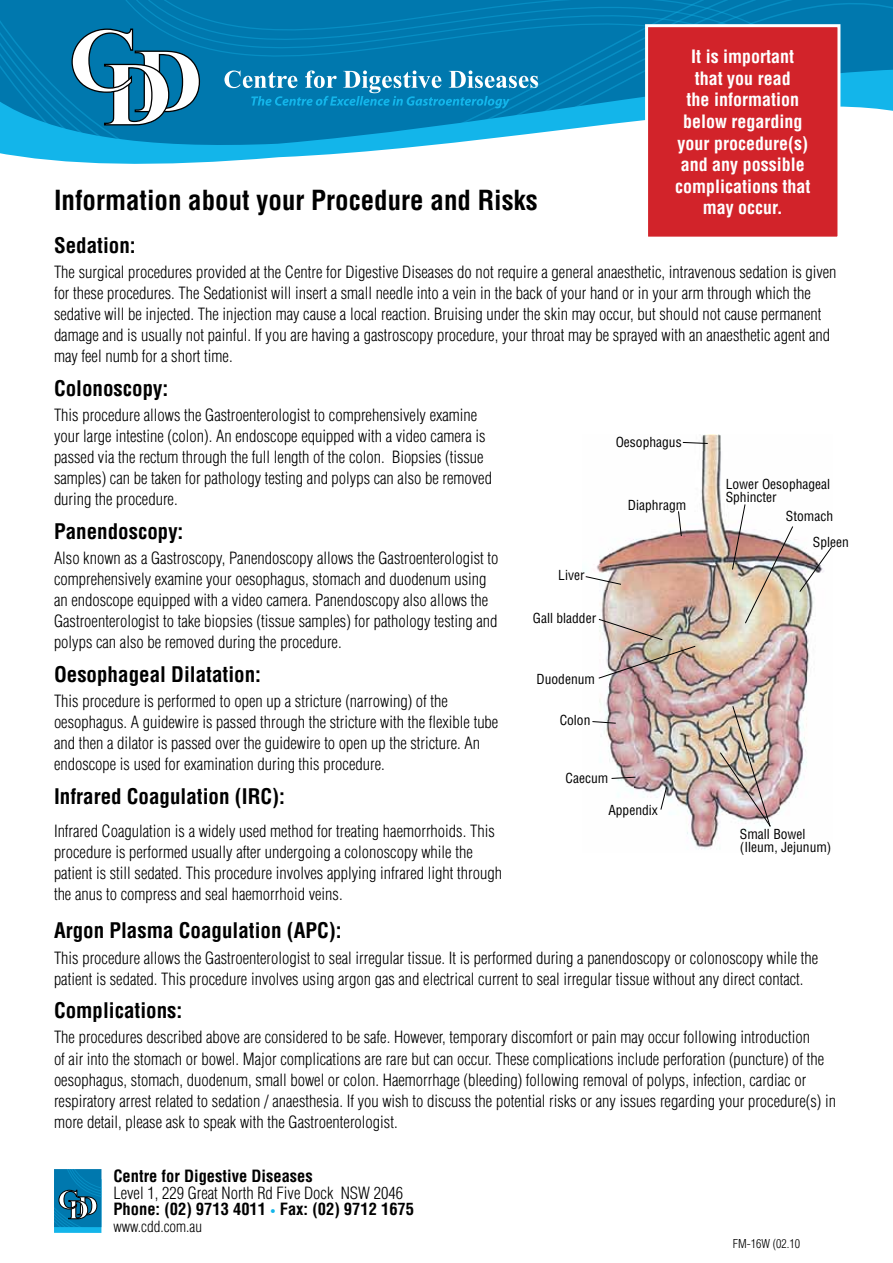
<style>
.page{position:relative;width:893px;height:1263px;background:#fff}
.page>*{position:absolute;margin:0;border:0;box-sizing:border-box;transform-origin:0 0}
.t1{font:700 condensed 27px "Helvetica";color:#000}
.t2{font:700 condensed 21px "Helvetica";color:#000}
.t3{font:700 condensed 18px/21.6px "Helvetica";color:#fff;text-align:center}
.t4{font:300 condensed 16.5px/21px "Helvetica";color:#000}
.t5{font:700 condensed 16.5px "Helvetica";color:#000}
.t6{font:300 condensed 15px "Helvetica";color:#000}
.t7{font:condensed 13.5px/13.5px "Helvetica";color:#000}
.t8{font:300 condensed 12px "Helvetica";color:#000}
.s1{font-weight:700}
.s2{font-size:10.5px;color:#13b5ea}
</style>
<div class="page">
<svg style="left:201px;top:0;width:613px;height:67px;background:#0079af"></svg>
<svg style="left:0;top:0;width:201px;height:67px;background:#147eae"></svg>
<svg style="left:224px;top:3px;width:669px;height:64px;background:#007ab0"></svg>
<svg style="left:0;top:67px;width:893px;height:97px"></svg>
<div style="left:54px;top:1179px;width:47px;height:54px;background:#13b5ea"></div>
<svg style="left:54px;top:1169px;width:47px;height:58px;background:#1879a5"></svg>
<div style="left:647px;top:26px;width:192px;height:212px;background:#d2232a"></div>
<div style="left:645px;top:24px;width:195px;height:216px;border:3px solid #fff"></div>
<img style="left:582px;top:434px;width:228px;height:416px">
<svg style="left:682px;top:442px;width:26px;height:2px"></svg>
<svg style="left:678px;top:510px;width:4px;height:27px"></svg>
<img style="left:732px;top:504px;width:100px;height:120px">
<svg style="left:585px;top:576px;width:37px;height:9px"></svg>
<svg style="left:592px;top:721px;width:24px;height:3px"></svg>
<svg style="left:611px;top:776px;width:25px;height:3px"></svg>
<svg style="left:660px;top:786px;width:7px;height:24px"></svg>
<img style="left:719px;top:705px;width:52px;height:122px">
<img style="left:598px;top:618px;width:98px;height:61px">
<p class="t3" style="left:675px;top:46px;width:137px">It is important that you read<br>the information below regarding your procedure(s) and any possible complications that may occur.</p>
<h1 class="t1" style="left:54px;top:184px;width:485px">Information about your Procedure and Risks</h1>
<p class="t2" style="left:54px;top:232px;width:83px">Sedation:</p>
<p class="t4" style="left:54px;top:261px;width:784px">The surgical procedures provided at the Centre for Digestive Diseases do not require a general anaesthetic, intravenous sedation is given for these procedures. The Sedationist will insert a small needle into a vein in the back of your hand or in your arm through which the sedative will be injected. The injection may cause a local reaction. Bruising under the skin may occur, but should not cause permanent damage and is usually not painful. If you are having a gastroscopy procedure, your throat may be sprayed with an anaesthetic agent and may feel numb for a short time.</p>
<p class="t2" style="left:54px;top:375px;width:116px">Colonoscopy:</p>
<p class="t4" style="left:54px;top:404px;width:439px">This procedure allows the Gastroenterologist to comprehensively examine your large intestine (colon). An endoscope equipped with a video camera is passed via the rectum through the full length of the colon. Biopsies (tissue samples) can be taken for pathology testing and polyps can also be removed during the procedure.</p>
<p class="t2" style="left:54px;top:518px;width:131px">Panendoscopy:</p>
<p class="t4" style="left:54px;top:547px;width:446px">Also known as a Gastroscopy, Panendoscopy allows the Gastroenterologist to comprehensively examine your oesophagus, stomach and duodenum using an endoscope equipped with a video camera. Panendoscopy also allows the Gastroenterologist to take biopsies (tissue samples) for pathology testing and polyps can also be removed during the procedure.</p>
<p class="t2" style="left:54px;top:661px;width:209px">Oesophageal Dilatation:</p>
<p class="t4" style="left:54px;top:690px;width:446px">This procedure is performed to open up a stricture (narrowing) of the oesophagus. A guidewire is passed through the stricture with the flexible tube and then a dilator is passed over the guidewire to open up the stricture. An endoscope is used for examination during this procedure.</p>
<p class="t2" style="left:54px;top:783px;width:233px">Infrared Coagulation (IRC):</p>
<p class="t4" style="left:54px;top:821px;width:449px">Infrared Coagulation is a widely used method for treating haemorrhoids. This procedure is performed usually after undergoing a colonoscopy while the patient is still sedated. This procedure involves applying infrared light through the anus to compress and seal haemorrhoid veins.</p>
<p class="t2" style="left:54px;top:918px;width:289px">Argon Plasma Coagulation (APC):</p>
<p class="t4" style="left:54px;top:947px;width:766px">This procedure allows the Gastroenterologist to seal irregular tissue. It is performed during a panendoscopy or colonoscopy while the patient is sedated. This procedure involves using argon gas and electrical current to seal irregular tissue without any direct contact.</p>
<p class="t2" style="left:54px;top:998px;width:130px">Complications:</p>
<p class="t4" style="left:54px;top:1027px;width:783px">The procedures described above are considered to be safe. However, temporary discomfort or pain may occur following introduction<br>of air into the stomach or bowel. Major complications are rare but can occur. These complications include perforation (puncture) of the oesophagus, stomach, duodenum, small bowel or colon. Haemorrhage (bleeding) following removal of polyps, infection, cardiac or respiratory arrest related to sedation / anaesthesia. If you wish to discuss the potential risks or any issues regarding your procedure(s) in more detail, please ask to speak with the Gastroenterologist.</p>
<p class="t7" style="left:616px;top:435px;width:67px">Oesophagus</p>
<p class="t7" style="left:726px;top:477px;width:106px">Lower Oesophageal<br>Sphincter</p>
<p class="t7" style="left:813px;top:535px;width:37px">Spleen</p>
<p class="t7" style="left:628px;top:498px;width:60px">Diaphragm</p>
<p class="t7" style="left:786px;top:509px;width:49px">Stomach</p>
<p class="t7" style="left:558px;top:568px;width:28px">Liver</p>
<p class="t7" style="left:533px;top:611px;width:65px">Gall bladder</p>
<p class="t7" style="left:537px;top:672px;width:60px">Duodenum</p>
<p class="t7" style="left:560px;top:713px;width:32px">Colon</p>
<p class="t7" style="left:566px;top:771px;width:44px">Caecum</p>
<p class="t7" style="left:608px;top:803px;width:51px">Appendix</p>
<p class="t7" style="left:740px;top:827px;width:93px">Small Bowel (Ileum, Jejunum)</p>
<p class="t5" style="left:113px;top:1166px;width:201px">Centre for Digestive Diseases</p>
<p class="t4" style="left:113px;top:1184px;width:302px;line-height:16.5px">Level 1, 229 Great North Rd Five Dock NSW 2046<br><span class="s1">Phone: (02) 9713 4011</span> <span class="s2">•</span> <span class="s1">Fax: (02) 9712 1675</span></p>
<p class="t6" style="left:113px;top:1217px;width:90px">www.cdd.com.au</p>
<p class="t8" style="left:733px;top:1237px;width:69px">FM-16W (02.10</p>
</div>
